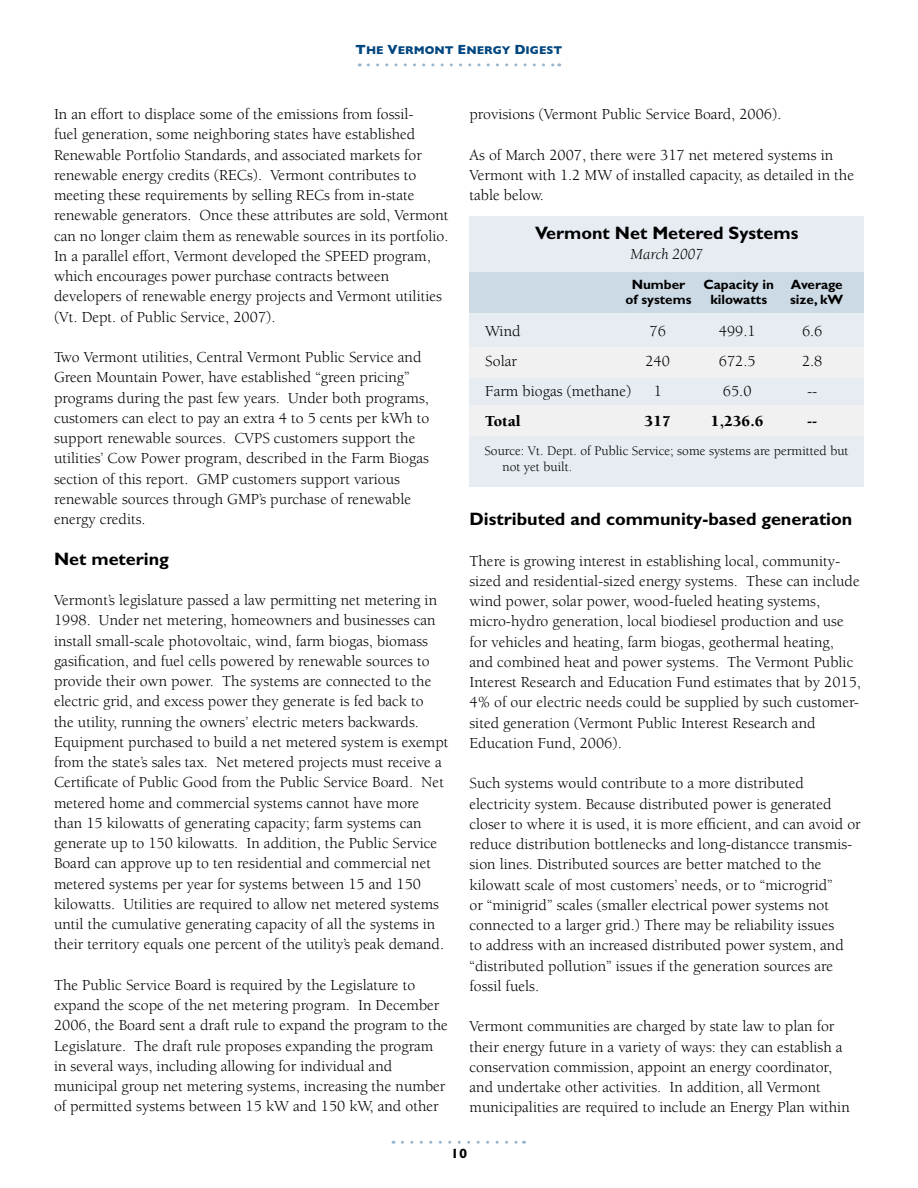
<style>
.page{position:relative;width:918px;height:1188px;background:#fff}
.page>*{position:absolute;margin:0;border:0;box-sizing:border-box;transform-origin:0 0}
.t1{font:700 18px "Gill Sans Std";color:#000}
.t2{font:15.75px/20.2px "Berkeley Std";color:#000}
.t3{font:900 15.75px "Berkeley Std";color:#000}
.t4{font:italic 15.75px "Berkeley Std";color:#000}
.t5{font:13.5px/16.5px "Berkeley Std";color:#000}
.t6{font:700 13.5px/15px "Gill Sans Std";color:#000;text-align:center}
.t7{font:700 13.5px "Gill Sans Std";color:#000;scale:1.1 1}
.t8{font:700 11.55px "Gill Sans";color:#00467f}
.s1{font-size:13.5px}
</style>
<div class="page">
<svg style="left:368px;top:63px;width:192px;height:3px"></svg>
<svg style="left:402px;top:1141px;width:123px;height:3px"></svg>
<div style="left:470px;top:216px;width:394px;height:270px;background:#e6ecf2"></div>
<div style="left:470px;top:272px;width:394px;height:41px;background:#ccdae5"></div>
<div style="left:470px;top:347px;width:394px;height:31px;background:#f1f1f2"></div>
<div style="left:470px;top:405px;width:394px;height:31px;background:#f1f1f2"></div>
<p class="t8" style="left:356px;top:43px;width:207px"><span class="s1">T</span>HE <span class="s1">V</span>ERMONT <span class="s1">E</span>NERGY <span class="s1">D</span>IGEST</p>
<p class="t2" style="left:54px;top:104px;width:396px">In an effort to displace some of the emissions from fossil-<br>fuel generation, some neighboring states have established Renewable Portfolio Standards, and associated markets for renewable energy credits (RECs). Vermont contributes to meeting these requirements by selling RECs from in-state renewable generators. Once these attributes are sold, Vermont can no longer claim them as renewable sources in its portfolio.<br>In a parallel effort, Vermont developed the SPEED program, which encourages power purchase contracts between developers of renewable energy projects and Vermont utilities (Vt. Dept. of Public Service, 2007).</p>
<p class="t2" style="left:54px;top:347px;width:377px">Two Vermont utilities, Central Vermont Public Service and Green Mountain Power, have established “green pricing” programs during the past few years. Under both programs, customers can elect to pay an extra 4 to 5 cents per kWh to support renewable sources. CVPS customers support the utilities’ Cow Power program, described in the Farm Biogas section of this report. GMP customers support various renewable sources through GMP’s purchase of renewable energy credits.</p>
<p class="t1" style="left:54px;top:548px;width:117px">Net metering</p>
<p class="t2" style="left:54px;top:590px;width:396px">Vermont’s legislature passed a law permitting net metering in 1998. Under net metering, homeowners and businesses can install small-scale photovoltaic, wind, farm biogas, biomass gasification, and fuel cells powered by renewable sources to provide their own power. The systems are connected to the electric grid, and excess power they generate is fed back to<br>the utility, running the owners’ electric meters backwards.<br>Equipment purchased to build a net metered system is exempt from the state’s sales tax. Net metered projects must receive a Certificate of Public Good from the Public Service Board. Net metered home and commercial systems cannot have more than 15 kilowatts of generating capacity; farm systems can generate up to 150 kilowatts. In addition, the Public Service Board can approve up to ten residential and commercial net metered systems per year for systems between 15 and 150 kilowatts. Utilities are required to allow net metered systems until the cumulative generating capacity of all the systems in their territory equals one percent of the utility’s peak demand.</p>
<p class="t2" style="left:54px;top:975px;width:395px">The Public Service Board is required by the Legislature to expand the scope of the net metering program. In December 2006, the Board sent a draft rule to expand the program to the Legislature. The draft rule proposes expanding the program in several ways, including allowing for individual and municipal group net metering systems, increasing the number of permitted systems between 15 kW and 150 kW, and other</p>
<p class="t2" style="left:470px;top:104px;width:313px">provisions (Vermont Public Service Board, 2006).</p>
<p class="t2" style="left:470px;top:145px;width:386px">As of March 2007, there were 317 net metered systems in<br>Vermont with 1.2 MW of installed capacity, as detailed in the table below.</p>
<p class="t1" style="left:535px;top:222px;width:265px">Vermont Net Metered Systems</p>
<p class="t4" style="left:631px;top:246px;width:74px">March 2007</p>
<p class="t6" style="left:626px;top:276px;width:67px">Number of systems</p>
<p class="t6" style="left:703px;top:276px;width:72px">Capacity in kilowatts</p>
<p class="t6" style="left:790px;top:276px;width:55px;text-align:left">Average size, kW</p>
<p class="t2" style="left:485px;top:321px;width:37px">Wind</p>
<p class="t2" style="left:650px;top:321px;width:18px">76</p>
<p class="t2" style="left:719px;top:321px;width:38px">499.1</p>
<p class="t2" style="left:802px;top:321px;width:22px">6.6</p>
<p class="t2" style="left:485px;top:351px;width:33px">Solar</p>
<p class="t2" style="left:645px;top:351px;width:26px">240</p>
<p class="t2" style="left:719px;top:351px;width:38px">672.5</p>
<p class="t2" style="left:802px;top:351px;width:22px">2.8</p>
<p class="t2" style="left:485px;top:381px;width:148px">Farm biogas (methane)</p>
<p class="t2" style="left:654px;top:381px;width:10px">1</p>
<p class="t2" style="left:723px;top:381px;width:30px">65.0</p>
<p class="t2" style="left:807px;top:381px;width:12px">--</p>
<p class="t3" style="left:485px;top:413px;width:37px">Total</p>
<p class="t3" style="left:645px;top:413px;width:28px">317</p>
<p class="t3" style="left:711px;top:413px;width:54px">1,236.6</p>
<p class="t3" style="left:807px;top:413px;width:12px">--</p>
<p class="t5" style="left:502px;top:442px;width:348px;text-indent:-18px">Source: Vt. Dept. of Public Service; some systems are permitted but not yet built.</p>
<p class="t1" style="left:470px;top:508px;width:384px">Distributed and community-based generation</p>
<p class="t2" style="left:470px;top:551px;width:393px">There is growing interest in establishing local, community&shy;sized and residential-sized energy systems. These can include wind power, solar power, wood-fueled heating systems, micro-hydro generation, local biodiesel production and use for vehicles and heating, farm biogas, geothermal heating, and combined heat and power systems. The Vermont Public Interest Research and Education Fund estimates that by 2015, 4% of our electric needs could be supplied by such customer&shy;sited generation (Vermont Public Interest Research and Education Fund, 2006).</p>
<p class="t2" style="left:470px;top:774px;width:393px">Such systems would contribute to a more distributed electricity system. Because distributed power is generated closer to where it is used, it is more efficient, and can avoid or reduce distribution bottlenecks and long-distancce transmis&shy;sion lines. Distributed sources are better matched to the kilowatt scale of most customers’ needs, or to “microgrid”<br>or “minigrid” scales (smaller electrical power systems not connected to a larger grid.) There may be reliability issues<br>to address with an increased distributed power system, and “distributed pollution” issues if the generation sources are fossil fuels.</p>
<p class="t2" style="left:470px;top:1017px;width:382px">Vermont communities are charged by state law to plan for their energy future in a variety of ways: they can establish a conservation commission, appoint an energy coordinator, and undertake other activities. In addition, all Vermont municipalities are required to include an Energy Plan within</p>
<p class="t7" style="left:451px;top:1146px;width:16px">1 0</p>
</div>
